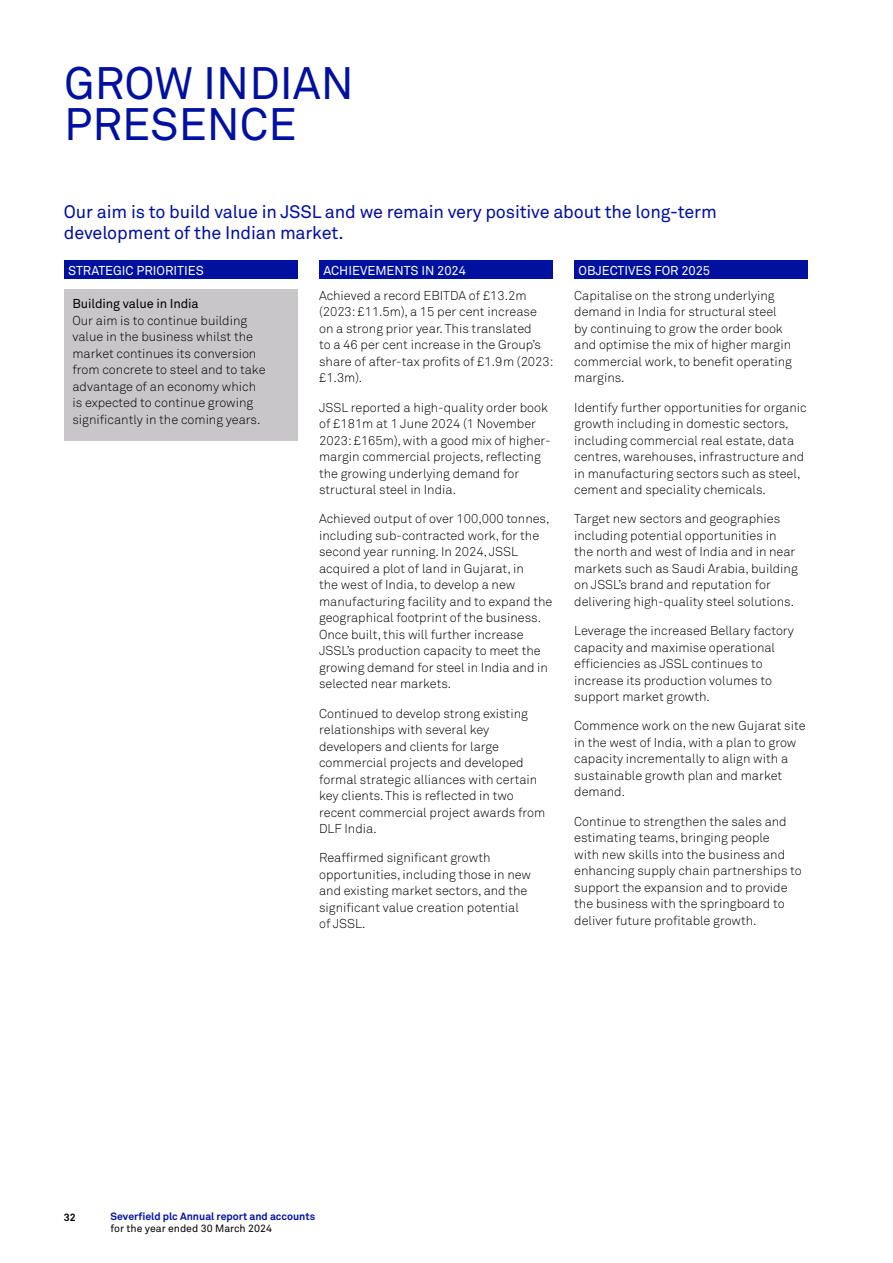
<style>
.page{position:relative;width:893px;height:1263px;background:#fff}
.page>*{position:absolute;margin:0;border:0;box-sizing:border-box;transform-origin:0 0}
.t1{font:45px/40.5px "Akkurat Std";color:#00109f}
.t2{font:18px/21px "Akkurat Std";letter-spacing:-.01em;color:#00109f}
.t3{font:300 12.75px/16.5px "Akkurat Std";color:#000}
.t4{font:12.75px "Akkurat Std";color:#fff}
.t5{font:12.75px "Akkurat Std";letter-spacing:-.01em;color:#000}
.t6{font:700 10.5px "Akkurat Std";color:#00109f}
.t7{font:10.5px "Akkurat Std";color:#000}
.t8{font:700 10.5px "Akkurat Std";color:#000}
</style>
<div class="page">
<div style="left:64px;top:290px;width:234px;height:151px;background:#c9c6ca"></div>
<div style="left:64px;top:261px;width:234px;height:18px;background:#00109f"></div>
<div style="left:319px;top:261px;width:234px;height:18px;background:#00109f"></div>
<div style="left:574px;top:261px;width:234px;height:18px;background:#00109f"></div>
<h1 class="t1" style="left:64px;top:63px;width:291px">GROW INDIAN<br>PRESENCE</h1>
<h2 class="t2" style="left:64px;top:202px;width:654px">Our aim is to build value in JSSL and we remain very positive about the long-term development of the Indian market.</h2>
<p class="t4" style="left:68px;top:263px;width:137px">STRATEGIC PRIORITIES</p>
<p class="t4" style="left:323px;top:263px;width:144px">ACHIEVEMENTS IN 2024</p>
<p class="t4" style="left:579px;top:263px;width:133px">OBJECTIVES FOR 2025</p>
<p class="t5" style="left:72px;top:296px;width:128px">Building value in India</p>
<p class="t3" style="left:72px;top:312px;width:195px">Our aim is to continue building value in the business whilst the market continues its conversion from concrete to steel and to take advantage of an economy which is expected to continue growing significantly in the coming years.</p>
<p class="t3" style="left:319px;top:287px;width:236px">Achieved a record EBITDA of £13.2m (2023: £11.5m), a 15 per cent increase on a strong prior year. This translated<br>to a 46 per cent increase in the Group’s share of after-tax profits of £1.9m (2023: £1.3m).</p>
<p class="t3" style="left:319px;top:399px;width:233px">JSSL reported a high-quality order book of £181m at 1 June 2024 (1 November 2023: £165m), with a good mix of higher&shy;margin commercial projects, reflecting the growing underlying demand for structural steel in India.</p>
<p class="t3" style="left:319px;top:511px;width:235px">Achieved output of over 100,000 tonnes, including sub-contracted work, for the second year running. In 2024, JSSL acquired a plot of land in Gujarat, in<br>the west of India, to develop a new manufacturing facility and to expand the geographical footprint of the business.<br>Once built, this will further increase JSSL’s production capacity to meet the growing demand for steel in India and in selected near markets.</p>
<p class="t3" style="left:319px;top:705px;width:228px">Continued to develop strong existing relationships with several key developers and clients for large commercial projects and developed formal strategic alliances with certain key clients. This is reflected in two recent commercial project awards from DLF India.</p>
<p class="t3" style="left:319px;top:850px;width:214px">Reaffirmed significant growth opportunities, including those in new and existing market sectors, and the significant value creation potential of JSSL.</p>
<p class="t3" style="left:574px;top:287px;width:219px">Capitalise on the strong underlying demand in India for structural steel by continuing to grow the order book and optimise the mix of higher margin commercial work, to benefit operating margins.</p>
<p class="t3" style="left:574px;top:399px;width:234px">Identify further opportunities for organic growth including in domestic sectors, including commercial real estate, data centres, warehouses, infrastructure and in manufacturing sectors such as steel, cement and speciality chemicals.</p>
<p class="t3" style="left:574px;top:511px;width:225px">Target new sectors and geographies including potential opportunities in the north and west of India and in near markets such as Saudi Arabia, building on JSSL’s brand and reputation for delivering high-quality steel solutions.</p>
<p class="t3" style="left:574px;top:622px;width:221px">Leverage the increased Bellary factory capacity and maximise operational efficiencies as JSSL continues to increase its production volumes to support market growth.</p>
<p class="t3" style="left:574px;top:718px;width:233px">Commence work on the new Gujarat site in the west of India, with a plan to grow capacity incrementally to align with a sustainable growth plan and market demand.</p>
<p class="t3" style="left:574px;top:813px;width:229px">Continue to strengthen the sales and estimating teams, bringing people<br>with new skills into the business and enhancing supply chain partnerships to support the expansion and to provide the business with the springboard to deliver future profitable growth.</p>
<p class="t8" style="left:64px;top:1211px;width:13px">32</p>
<p class="t6" style="left:111px;top:1210px;width:206px">Severfield plc Annual report and accounts</p>
<p class="t7" style="left:111px;top:1222px;width:163px">for the year ended 30 March 2024</p>
</div>
